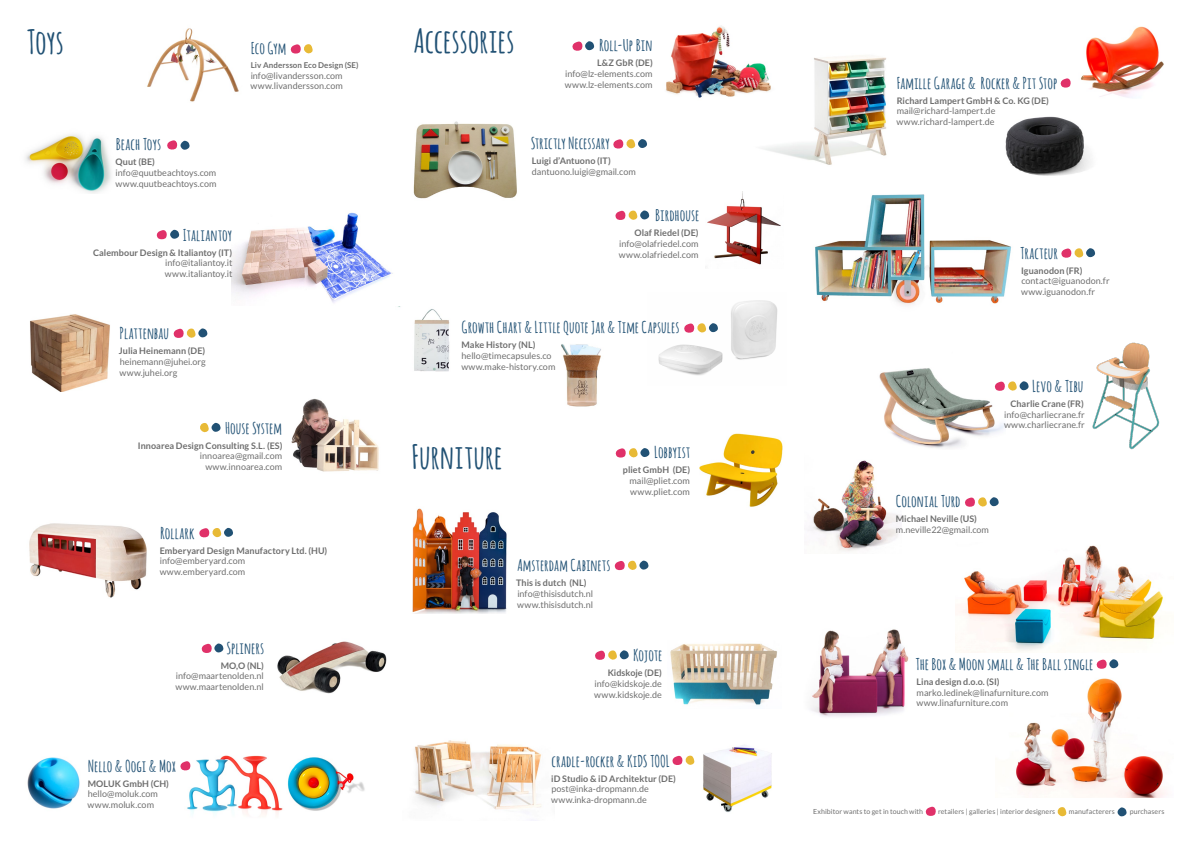
<style>
.page{position:relative;width:1191px;height:842px;background:#fff}
.page>*{position:absolute;margin:0;border:0;box-sizing:border-box;transform-origin:0 0}
.t1{font:700 33px "Amatic";letter-spacing:.035em;color:#215174}
.t2{font:700 16px "Amatic";letter-spacing:.04em;color:#215174}
.t3{font:9px/10.8px "Lato";color:#6e6e6e}
.t4{font:700 9px "Lato";letter-spacing:.005em;color:#6e6e6e}
.t5{font:700 8px "Lato";letter-spacing:.01em;color:#6e6e6e}
.t6{font:7px "Lato";letter-spacing:.01em;color:#6e6e6e}
</style>
<div class="page">
<img style="left:762px;top:55px;width:125px;height:110px">
<img style="left:231px;top:212px;width:162px;height:91px">
<img style="left:25px;top:134px;width:86px;height:59px">
<img style="left:29px;top:523px;width:118px;height:75px">
<img style="left:670px;top:643px;width:107px;height:63px">
<img style="left:30px;top:314px;width:80px;height:78px">
<img style="left:291px;top:398px;width:88px;height:74px">
<img style="left:808px;top:460px;width:93px;height:91px">
<img style="left:277px;top:641px;width:110px;height:53px">
<img style="left:666px;top:26px;width:115px;height:79px">
<img style="left:815px;top:194px;width:196px;height:112px">
<img style="left:1005px;top:116px;width:86px;height:60px">
<img style="left:1081px;top:26px;width:83px;height:72px">
<img style="left:287px;top:757px;width:78px;height:54px">
<img style="left:184px;top:755px;width:99px;height:60px">
<img style="left:27px;top:757px;width:53px;height:52px">
<img style="left:147px;top:28px;width:92px;height:74px">
<img style="left:699px;top:433px;width:84px;height:74px">
<img style="left:413px;top:121px;width:104px;height:78px">
<img style="left:955px;top:545px;width:208px;height:106px">
<img style="left:1016px;top:678px;width:149px;height:119px">
<img style="left:811px;top:629px;width:98px;height:88px">
<img style="left:707px;top:191px;width:74px;height:74px">
<img style="left:412px;top:508px;width:95px;height:106px">
<img style="left:415px;top:740px;width:127px;height:70px">
<img style="left:689px;top:745px;width:83px;height:67px">
<img style="left:398px;top:306px;width:52px;height:66px">
<img style="left:658px;top:300px;width:120px;height:76px">
<img style="left:561px;top:344px;width:40px;height:63px">
<svg style="left:925px;top:807px;width:10px;height:9px"></svg>
<svg style="left:1117px;top:807px;width:9px;height:9px"></svg>
<svg style="left:1057px;top:807px;width:9px;height:9px"></svg>
<svg style="left:167px;top:140px;width:22px;height:10px"></svg>
<svg style="left:174px;top:328px;width:33px;height:10px"></svg>
<svg style="left:157px;top:230px;width:22px;height:9px"></svg>
<svg style="left:200px;top:423px;width:20px;height:9px"></svg>
<svg style="left:199px;top:528px;width:34px;height:9px"></svg>
<svg style="left:202px;top:643px;width:21px;height:10px"></svg>
<svg style="left:180px;top:761px;width:10px;height:9px"></svg>
<svg style="left:595px;top:650px;width:34px;height:10px"></svg>
<svg style="left:615px;top:561px;width:33px;height:9px"></svg>
<svg style="left:616px;top:448px;width:33px;height:10px"></svg>
<img style="left:879px;top:368px;width:126px;height:80px">
<img style="left:1092px;top:342px;width:68px;height:108px">
<svg style="left:995px;top:381px;width:33px;height:10px"></svg>
<svg style="left:1061px;top:248px;width:34px;height:10px"></svg>
<svg style="left:1060px;top:78px;width:10px;height:10px"></svg>
<svg style="left:684px;top:323px;width:34px;height:10px"></svg>
<svg style="left:615px;top:210px;width:34px;height:10px"></svg>
<svg style="left:613px;top:139px;width:34px;height:10px"></svg>
<svg style="left:572px;top:41px;width:22px;height:10px"></svg>
<svg style="left:965px;top:497px;width:33px;height:10px"></svg>
<svg style="left:672px;top:756px;width:22px;height:9px"></svg>
<svg style="left:1096px;top:659px;width:22px;height:10px"></svg>
<svg style="left:291px;top:44px;width:22px;height:10px"></svg>
<h1 class="t1" style="left:27px;top:18px;width:38px">Toys</h1>
<h1 class="t1" style="left:414px;top:18px;width:102px">Accessories</h1>
<h2 class="t2" style="left:251px;top:37px;width:36px">Eco Gym</h2>
<p class="t5" style="left:251px;top:60px;width:109px">Liv Andersson Eco Design (SE)</p>
<p class="t3" style="left:251px;top:70px;width:94px">info@livandersson.com www.livandersson.com</p>
<h2 class="t2" style="left:599px;top:34px;width:54px">Roll-Up Bin</h2>
<p class="t4" style="left:597px;top:58px;width:57px">L&amp;Z GbR (DE)</p>
<p class="t3" style="left:565px;top:69px;width:89px">info@lz-elements.com www.lz-elements.com</p>
<h2 class="t2" style="left:116px;top:133px;width:46px">Beach Toys</h2>
<p class="t4" style="left:116px;top:157px;width:41px">Quut (BE)</p>
<p class="t3" style="left:116px;top:167px;width:102px">info@quutbeachtoys.com www.quutbeachtoys.com</p>
<h2 class="t2" style="left:183px;top:223px;width:50px">Italiantoy</h2>
<p class="t4" style="left:93px;top:247px;width:140px">Calembour Design &amp; Italiantoy (IT)</p>
<p class="t3" style="left:165px;top:258px;width:69px">info@italiantoy.it www.italiantoy.it</p>
<h2 class="t2" style="left:531px;top:132px;width:80px">Strictly Necessary</h2>
<p class="t4" style="left:532px;top:156px;width:80px">Luigi d’Antuono (IT)</p>
<p class="t3" style="left:532px;top:166px;width:105px">dantuono.luigi@gmail.com</p>
<h2 class="t2" style="left:655px;top:204px;width:45px">Birdhouse</h2>
<p class="t4" style="left:634px;top:228px;width:66px">Olaf Riedel (DE)</p>
<p class="t3" style="left:619px;top:238px;width:81px">info@olafriedel.com www.olafriedel.com</p>
<h2 class="t2" style="left:120px;top:322px;width:50px">Plattenbau</h2>
<p class="t4" style="left:119px;top:346px;width:88px">Julia Heinemann (DE)</p>
<p class="t3" style="left:119px;top:356px;width:88px">heinemann@juhei.org www.juhei.org</p>
<h2 class="t2" style="left:225px;top:416px;width:58px">House System</h2>
<p class="t4" style="left:138px;top:440px;width:146px">Innoarea Design Consulting S.L. (ES)</p>
<p class="t3" style="left:200px;top:451px;width:84px;text-align:right">innoarea@gmail.com www.innoarea.com</p>
<h2 class="t2" style="left:160px;top:521px;width:36px">Rollark</h2>
<p class="t4" style="left:160px;top:545px;width:169px">Emberyard Design Manufactory Ltd. (HU)</p>
<p class="t3" style="left:160px;top:556px;width:87px">info@emberyard.com www.emberyard.com</p>
<h2 class="t2" style="left:227px;top:636px;width:39px">Spliners</h2>
<p class="t4" style="left:221px;top:660px;width:45px">MO,O (NL)</p>
<p class="t3" style="left:175px;top:671px;width:90px">info@maartenolden.nl www.maartenolden.nl</p>
<h2 class="t2" style="left:88px;top:754px;width:89px">Nello &amp; Oogi &amp; Mox</h2>
<p class="t4" style="left:88px;top:778px;width:83px">MOLUK GmbH (CH)</p>
<p class="t3" style="left:88px;top:789px;width:72px">hello@moluk.com www.moluk.com</p>
<h2 class="t2" style="left:462px;top:316px;width:219px">Growth Chart &amp; Little Quote Jar &amp; Time Capsules</h2>
<p class="t4" style="left:461px;top:340px;width:75px">Make History (NL)</p>
<p class="t3" style="left:461px;top:351px;width:96px">hello@timecapsules.co www.make-history.com</p>
<h1 class="t1" style="left:412px;top:434px;width:91px">Furniture</h1>
<h2 class="t2" style="left:654px;top:441px;width:37px">Lobbyist</h2>
<p class="t4" style="left:623px;top:465px;width:69px">pliet GmbH (DE)</p>
<p class="t3" style="left:629px;top:475px;width:62px">mail@pliet.com www.pliet.com</p>
<h2 class="t2" style="left:517px;top:554px;width:94px">Amsterdam Cabinets</h2>
<p class="t4" style="left:516px;top:578px;width:72px">This is dutch (NL)</p>
<p class="t3" style="left:517px;top:588px;width:77px">info@thisisdutch.nl www.thisisdutch.nl</p>
<h2 class="t2" style="left:633px;top:644px;width:30px">Kojote</h2>
<p class="t4" style="left:607px;top:668px;width:56px">Kidskoje (DE)</p>
<p class="t3" style="left:594px;top:678px;width:69px">info@kidskoje.de www.kidskoje.de</p>
<h2 class="t2" style="left:552px;top:749px;width:119px">cradle-rocker &amp; KiDS TOOL</h2>
<p class="t4" style="left:551px;top:773px;width:126px">iD Studio &amp; iD Architektur (DE)</p>
<p class="t3" style="left:551px;top:784px;width:99px">post@inka-dropmann.de www.inka-dropmann.de</p>
<h2 class="t2" style="left:897px;top:71px;width:162px">Famille Garage &amp; Rocker &amp; Pit Stop</h2>
<p class="t4" style="left:896px;top:95px;width:154px">Richard Lampert GmbH &amp; Co. KG (DE)</p>
<p class="t3" style="left:896px;top:106px;width:100px">mail@richard-lampert.de www.richard-lampert.de</p>
<h2 class="t2" style="left:1020px;top:241px;width:39px">Tracteur</h2>
<p class="t4" style="left:1021px;top:265px;width:63px">Iguanodon (FR)</p>
<p class="t3" style="left:1021px;top:276px;width:90px">contact@iguanodon.fr www.iguanodon.fr</p>
<h2 class="t2" style="left:1032px;top:374px;width:52px">Levo &amp; Tibu</h2>
<p class="t4" style="left:1010px;top:398px;width:75px">Charlie Crane (FR)</p>
<p class="t3" style="left:1004px;top:409px;width:82px">info@charliecrane.fr www.charliecrane.fr</p>
<h2 class="t2" style="left:896px;top:490px;width:66px">Colonial Turd</h2>
<p class="t4" style="left:896px;top:514px;width:83px">Michael Neville (US)</p>
<p class="t3" style="left:896px;top:524px;width:95px">m.neville22@gmail.com</p>
<h2 class="t2" style="left:916px;top:652px;width:179px">The Box &amp; Moon small &amp; The Ball single</h2>
<p class="t4" style="left:916px;top:676px;width:84px">Lina design d.o.o. (SI)</p>
<p class="t3" style="left:916px;top:687px;width:134px">marko.ledinek@linafurniture.com www.linafurniture.com</p>
<p class="t6" style="left:813px;top:807px;width:111px">Exhibitor wants to get in touch with</p>
<p class="t6" style="left:938px;top:807px;width:119px">retailers | galleries | interior designers</p>
<p class="t6" style="left:1068px;top:807px;width:48px">manufacterers</p>
<p class="t6" style="left:1129px;top:807px;width:36px">purchasers</p>
</div>
